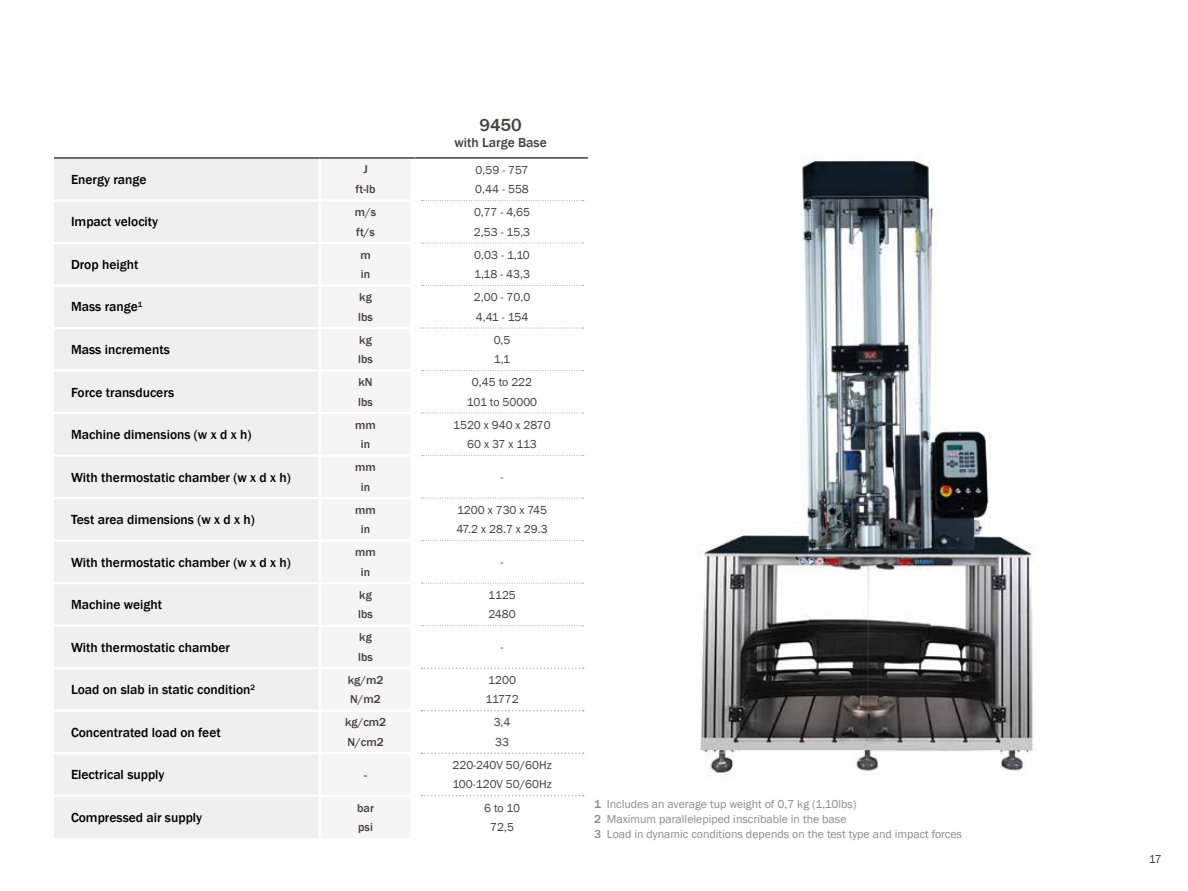
<style>
.page{position:relative;width:1188px;height:891px;background:#fff}
.page>*{position:absolute;margin:0;border:0;box-sizing:border-box;transform-origin:0 0}
.t1{font:500 18px "Franklin Gothic";color:#453e38}
.t2{font:500 13.5px "Franklin Gothic";color:#000}
.t3{font:500 13.5px "Franklin Gothic";color:#453e38}
.t4{font:11.85px/19.5px "Franklin Gothic";color:#453e38}
.t5{font:11.85px/14.9px "Franklin Gothic";color:#8a8a8d}
.t6{font:500 11.85px/19.5px "Franklin Gothic";color:#453e38}
.s1{font-weight:500}
</style>
<div class="page">
<img style="left:700px;top:156px;width:333px;height:621px">
<div style="left:54px;top:159px;width:265px;height:679px;background:#f0efef"></div>
<svg style="left:421px;top:200px;width:163px;height:1px"></svg>
<svg style="left:421px;top:242px;width:163px;height:2px"></svg>
<svg style="left:421px;top:285px;width:163px;height:1px"></svg>
<svg style="left:421px;top:327px;width:163px;height:2px"></svg>
<svg style="left:421px;top:370px;width:163px;height:1px"></svg>
<svg style="left:421px;top:413px;width:163px;height:1px"></svg>
<svg style="left:421px;top:455px;width:163px;height:1px"></svg>
<svg style="left:421px;top:498px;width:163px;height:1px"></svg>
<svg style="left:421px;top:540px;width:163px;height:1px"></svg>
<svg style="left:421px;top:583px;width:163px;height:1px"></svg>
<svg style="left:421px;top:625px;width:163px;height:1px"></svg>
<svg style="left:421px;top:668px;width:163px;height:1px"></svg>
<svg style="left:421px;top:710px;width:163px;height:1px"></svg>
<svg style="left:421px;top:753px;width:163px;height:1px"></svg>
<svg style="left:421px;top:795px;width:163px;height:1px"></svg>
<hr style="left:54px;top:199px;width:266px;height:3px;background:#fff">
<hr style="left:54px;top:242px;width:266px;height:2px;background:#fff">
<hr style="left:54px;top:284px;width:266px;height:3px;background:#fff">
<hr style="left:54px;top:327px;width:266px;height:2px;background:#fff">
<hr style="left:54px;top:369px;width:266px;height:3px;background:#fff">
<hr style="left:54px;top:412px;width:266px;height:2px;background:#fff">
<hr style="left:54px;top:454px;width:266px;height:3px;background:#fff">
<hr style="left:54px;top:497px;width:266px;height:2px;background:#fff">
<hr style="left:54px;top:539px;width:266px;height:3px;background:#fff">
<hr style="left:54px;top:582px;width:266px;height:2px;background:#fff">
<hr style="left:54px;top:625px;width:266px;height:2px;background:#fff">
<hr style="left:54px;top:667px;width:266px;height:2px;background:#fff">
<hr style="left:54px;top:710px;width:266px;height:2px;background:#fff">
<hr style="left:54px;top:752px;width:266px;height:2px;background:#fff">
<hr style="left:54px;top:795px;width:266px;height:2px;background:#fff">
<hr style="left:54px;top:157px;width:266px;height:2px;background:#453e38">
<hr style="left:320px;top:157px;width:96px;height:2px;background:#453e38">
<hr style="left:416px;top:157px;width:172px;height:2px;background:#453e38">
<h1 class="t1" style="left:479px;top:114px;width:44px">9450</h1>
<p class="t3" style="left:454px;top:134px;width:94px">with Large Base</p>
<p class="t2" style="left:71px;top:171px;width:77px">Energy range</p>
<p class="t6" style="left:356px;top:160px;width:21px;text-align:center">J ft-lb</p>
<p class="t4" style="left:475px;top:160px;width:55px">0,59 - 757<br>0,44 - 558</p>
<p class="t2" style="left:71px;top:214px;width:89px">Impact velocity</p>
<p class="t6" style="left:355px;top:203px;width:23px">m/s ft/s</p>
<p class="t4" style="left:474px;top:203px;width:58px">0,77 - 4,65<br>2,53 - 15,3</p>
<p class="t2" style="left:71px;top:256px;width:69px">Drop height</p>
<p class="t6" style="left:360px;top:245px;width:12px">m in</p>
<p class="t4" style="left:474px;top:245px;width:57px">0,03 - 1,10<br>1,18 - 43,3</p>
<p class="t2" style="left:71px;top:299px;width:73px">Mass range<sup>1</sup></p>
<p class="t6" style="left:358px;top:288px;width:16px">kg lbs</p>
<p class="t4" style="left:474px;top:288px;width:58px">2,00 - 70,0<br>4,41 - 154</p>
<p class="t2" style="left:71px;top:341px;width:100px">Mass increments</p>
<p class="t6" style="left:358px;top:330px;width:16px">kg lbs</p>
<p class="t4" style="left:494px;top:330px;width:18px">0,5<br>1,1</p>
<p class="t2" style="left:71px;top:384px;width:105px">Force transducers</p>
<p class="t6" style="left:358px;top:373px;width:16px">kN lbs</p>
<p class="t4" style="left:467px;top:373px;width:72px;text-align:center">0,45 to 222<br>101 to 50000</p>
<p class="t2" style="left:71px;top:426px;width:182px">Machine dimensions (w x d x h)</p>
<p class="t6" style="left:355px;top:415px;width:22px;text-align:center">mm in</p>
<p class="t4" style="left:453px;top:415px;width:99px;text-align:center">1520 x 940 x 2870<br>60 x 37 x 113</p>
<p class="t2" style="left:71px;top:469px;width:221px">With thermostatic chamber (w x d x h)</p>
<p class="t6" style="left:355px;top:458px;width:22px;text-align:center">mm in</p>
<p class="t4" style="left:501px;top:468px;width:4px">-</p>
<p class="t2" style="left:71px;top:511px;width:185px">Test area dimensions (w x d x h)</p>
<p class="t6" style="left:355px;top:500px;width:22px;text-align:center">mm in</p>
<p class="t4" style="left:456px;top:500px;width:93px">1200 x 730 x 745<br>47.2 x 28.7 x 29.3</p>
<p class="t2" style="left:71px;top:554px;width:221px">With thermostatic chamber (w x d x h)</p>
<p class="t6" style="left:355px;top:543px;width:22px;text-align:center">mm in</p>
<p class="t4" style="left:501px;top:553px;width:4px">-</p>
<p class="t2" style="left:71px;top:596px;width:93px">Machine weight</p>
<p class="t6" style="left:358px;top:585px;width:16px">kg lbs</p>
<p class="t4" style="left:488px;top:585px;width:29px">1125<br>2480</p>
<p class="t2" style="left:71px;top:639px;width:161px">With thermostatic chamber</p>
<p class="t6" style="left:358px;top:628px;width:16px">kg lbs</p>
<p class="t4" style="left:501px;top:638px;width:4px">-</p>
<p class="t2" style="left:71px;top:681px;width:186px">Load on slab in static condition<sup>2</sup></p>
<p class="t6" style="left:348px;top:670px;width:37px">kg/m2<br>N/m2</p>
<p class="t4" style="left:485px;top:670px;width:35px">1200<br>11772</p>
<p class="t2" style="left:71px;top:724px;width:151px">Concentrated load on feet</p>
<p class="t6" style="left:345px;top:713px;width:43px">kg/cm2<br>N/cm2</p>
<p class="t4" style="left:494px;top:713px;width:18px">3,4<br>33</p>
<p class="t2" style="left:71px;top:766px;width:95px">Electrical supply</p>
<p class="t6" style="left:364px;top:765px;width:4px">-</p>
<p class="t4" style="left:452px;top:755px;width:101px">220-240V 50/60Hz<br>100-120V 50/60Hz</p>
<p class="t2" style="left:71px;top:809px;width:133px">Compressed air supply</p>
<p class="t6" style="left:357px;top:798px;width:18px">bar psi</p>
<p class="t4" style="left:484px;top:798px;width:38px;text-align:center">6 to 10<br>72,5</p>
<p class="t5" style="left:594px;top:797px;width:370px"><span class="s1">1</span> Includes an average tup weight of 0,7 kg (1,10lbs)<br><span class="s1">2</span> Maximum parallelepiped inscribable in the base<br><span class="s1">3</span> Load in dynamic conditions depends on the test type and impact forces</p>
<p class="t4" style="left:1149px;top:850px;width:15px">17</p>
</div>
